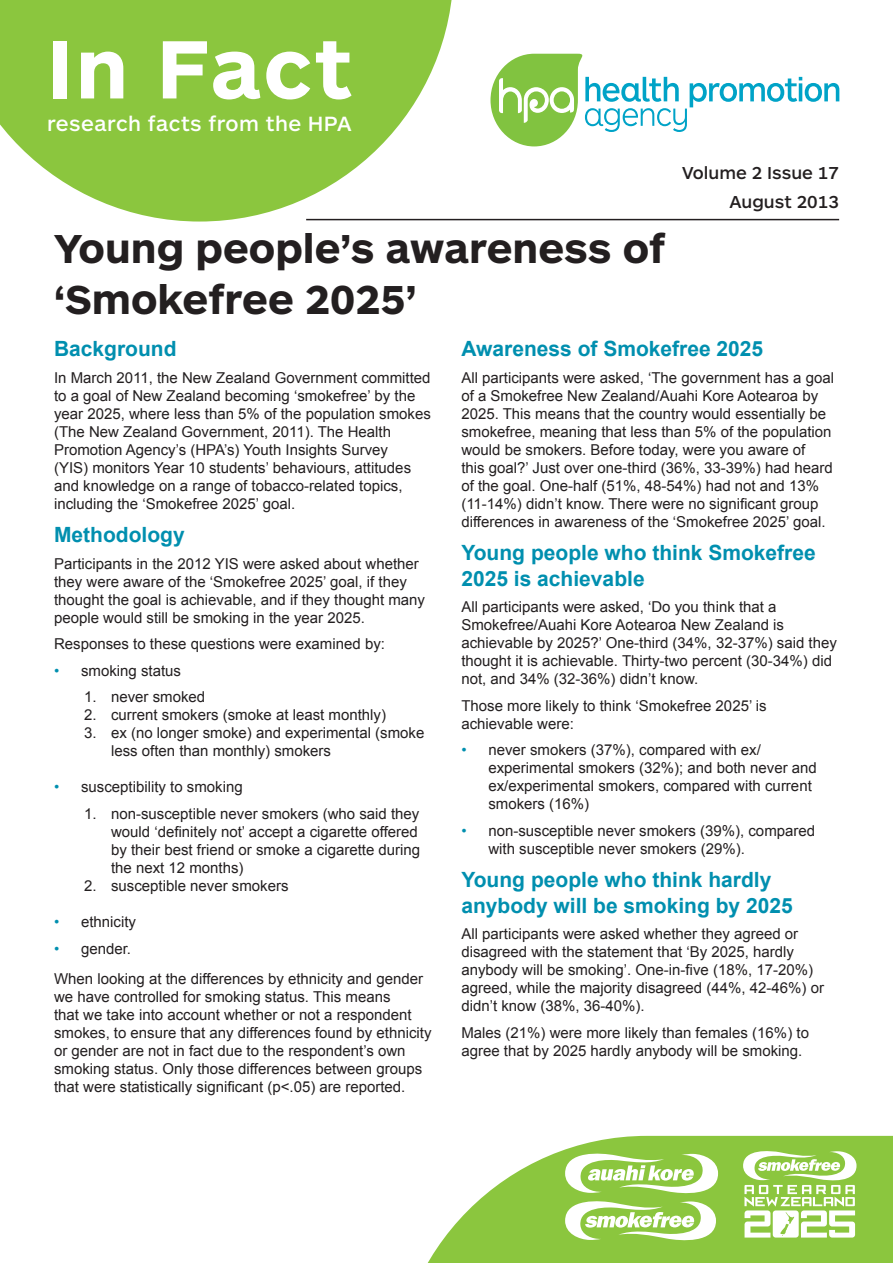
<style>
.page{position:relative;width:893px;height:1263px;background:#fff}
.page>*{position:absolute;margin:0;border:0;box-sizing:border-box;transform-origin:0 0}
.t1{font:700 85.8px "ARS Maquette Pro";letter-spacing:.03em;color:#fff}
.t2{font:700 42px/50.4px "ARS Maquette Pro";color:#231f20}
.t3{font:500 21.45px "ARS Maquette Pro";letter-spacing:.02em;color:#fff}
.t4{font:700 21px/25.2px "Arial";color:#008faf}
.t5{font:500 18px "ARS Maquette Pro";color:#231f20}
.t6{font:15px/18px "Arial";color:#231f20}
.s1{color:#008faf}
</style>
<div class="page">
<svg style="left:427px;top:1136px;width:466px;height:127px;fill:#8bc63e"></svg>
<svg style="left:0;top:0;width:461px;height:222px;fill:#8bc63e"></svg>
<svg style="left:490px;top:54px;width:349px;height:92px"></svg>
<hr style="left:306px;top:219px;width:533px;height:1px;background:#231f20">
<svg style="left:743px;top:1148px;width:113px;height:89px"></svg>
<svg style="left:565px;top:1150px;width:153px;height:90px"></svg>
<p class="t1" style="left:47px;top:13px;width:307px">In Fact</p>
<p class="t3" style="left:47px;top:110px;width:306px">research facts from the HPA</p>
<p class="t5" style="left:682px;top:161px;width:158px">Volume 2 Issue 17</p>
<p class="t5" style="left:729px;top:190px;width:111px">August 2013</p>
<p class="t2" style="left:54px;top:221px;width:613px">Young people’s awareness of ‘Smokefree 2025’</p>
<p class="t4" style="left:54px;top:337px;width:124px">Background</p>
<p class="t6" style="left:54px;top:369px;width:378px">In March 2011, the New Zealand Government committed to a goal of New Zealand becoming ‘smokefree’ by the year 2025, where less than 5% of the population smokes (The New Zealand Government, 2011). The Health Promotion Agency’s (HPA’s) Youth Insights Survey<br>(YIS) monitors Year 10 students’ behaviours, attitudes and knowledge on a range of tobacco-related topics, including the ‘Smokefree 2025’ goal.</p>
<p class="t4" style="left:54px;top:523px;width:132px">Methodology</p>
<p class="t6" style="left:54px;top:555px;width:373px">Participants in the 2012 YIS were asked about whether they were aware of the ‘Smokefree 2025’ goal, if they thought the goal is achievable, and if they thought many people would still be smoking in the year 2025.</p>
<p class="t6" style="left:54px;top:635px;width:332px">Responses to these questions were examined by:</p>
<p class="t6" style="left:54px;top:662px;width:129px"><span class="s1">•</span> smoking status</p>
<p class="t6" style="left:84px;top:688px;width:123px">1. never smoked</p>
<p class="t6" style="left:84px;top:706px;width:304px">2. current smokers (smoke at least monthly)</p>
<p class="t6" style="left:111px;top:724px;width:315px;text-indent:-27px">3. ex (no longer smoke) and experimental (smoke less often than monthly) smokers</p>
<p class="t6" style="left:54px;top:778px;width:190px"><span class="s1">•</span> susceptibility to smoking</p>
<p class="t6" style="left:111px;top:805px;width:311px;text-indent:-27px">1. non-susceptible never smokers (who said they would ‘definitely not’ accept a cigarette offered by their best friend or smoke a cigarette during the next 12 months)</p>
<p class="t6" style="left:84px;top:877px;width:206px">2. susceptible never smokers</p>
<p class="t6" style="left:54px;top:913px;width:84px"><span class="s1">•</span> ethnicity</p>
<p class="t6" style="left:54px;top:939px;width:79px"><span class="s1">•</span> gender.</p>
<p class="t6" style="left:54px;top:970px;width:379px">When looking at the differences by ethnicity and gender we have controlled for smoking status. This means<br>that we take into account whether or not a respondent smokes, to ensure that any differences found by ethnicity or gender are not in fact due to the respondent’s own smoking status. Only those differences between groups that were statistically significant (p&lt;.05) are reported.</p>
<p class="t4" style="left:461px;top:337px;width:303px">Awareness of Smokefree 2025</p>
<p class="t6" style="left:461px;top:369px;width:374px">All participants were asked, ‘The government has a goal of a Smokefree New Zealand/Auahi Kore Aotearoa by 2025. This means that the country would essentially be smokefree, meaning that less than 5% of the population would be smokers. Before today, were you aware of<br>this goal?’ Just over one-third (36%, 33-39%) had heard of the goal. One-half (51%, 48-54%) had not and 13% (11-14%) didn’t know. There were no significant group differences in awareness of the ‘Smokefree 2025’ goal.</p>
<p class="t4" style="left:461px;top:541px;width:356px">Young people who think Smokefree<br>2025 is achievable</p>
<p class="t6" style="left:461px;top:598px;width:377px">All participants were asked, ‘Do you think that a Smokefree/Auahi Kore Aotearoa New Zealand is achievable by 2025?’ One-third (34%, 32-37%) said they thought it is achievable. Thirty-two percent (30-34%) did not, and 34% (32-36%) didn’t know.</p>
<p class="t6" style="left:461px;top:696px;width:307px">Those more likely to think ‘Smokefree 2025’ is achievable were:</p>
<p class="t6" style="left:488px;top:741px;width:330px;text-indent:-27px"><span class="s1">•</span> never smokers (37%), compared with ex/ experimental smokers (32%); and both never and ex/experimental smokers, compared with current smokers (16%)</p>
<p class="t6" style="left:488px;top:821px;width:328px;text-indent:-27px"><span class="s1">•</span> non-susceptible never smokers (39%), compared with susceptible never smokers (29%).</p>
<p class="t4" style="left:461px;top:868px;width:333px">Young people who think hardly anybody will be smoking by 2025</p>
<p class="t6" style="left:461px;top:925px;width:364px">All participants were asked whether they agreed or disagreed with the statement that ‘By 2025, hardly anybody will be smoking’. One-in-five (18%, 17-20%) agreed, while the majority disagreed (44%, 42-46%) or didn’t know (38%, 36-40%).</p>
<p class="t6" style="left:461px;top:1023px;width:349px">Males (21%) were more likely than females (16%) to agree that by 2025 hardly anybody will be smoking.</p>
</div>
